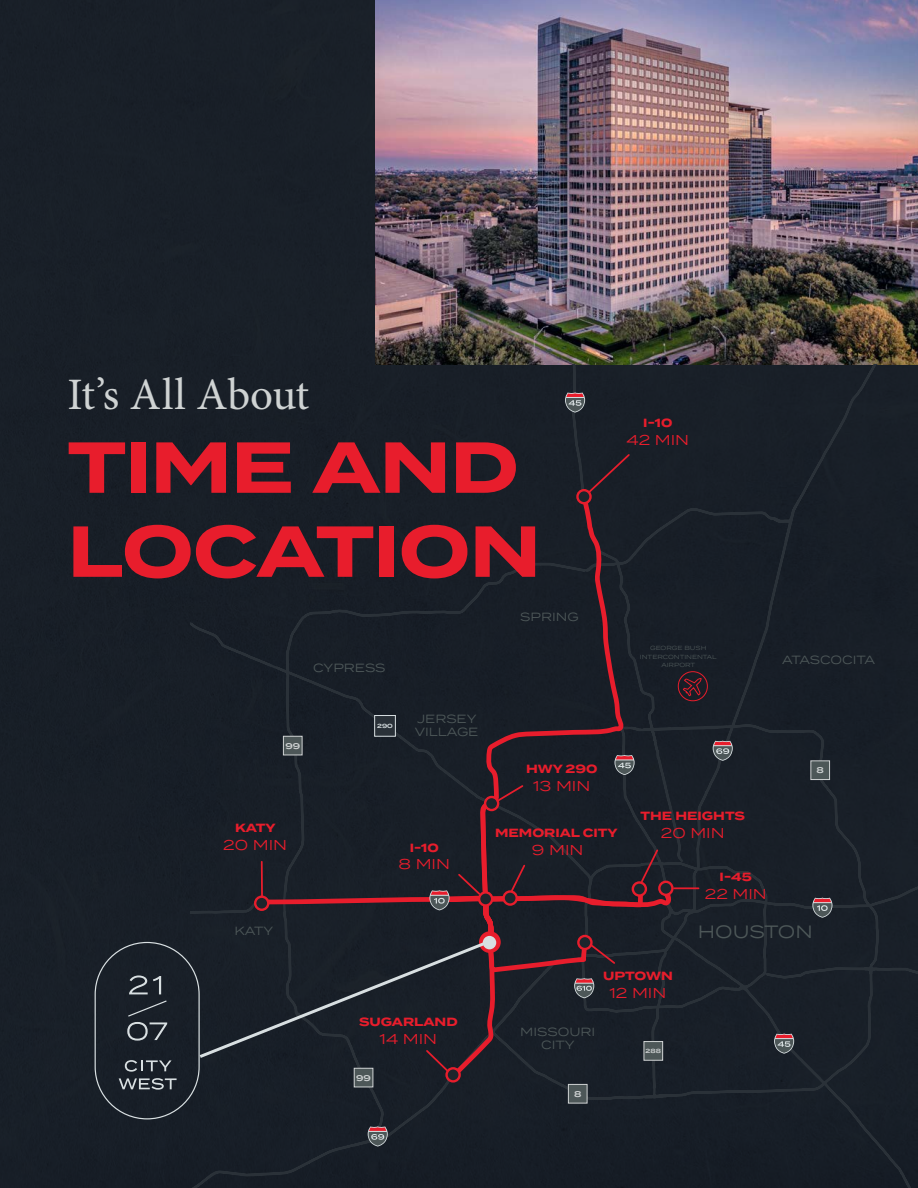
<style>
.page{position:relative;width:918px;height:1188px;background:#fff}
.page>*{position:absolute;margin:0;border:0;box-sizing:border-box;transform-origin:0 0}
.t1{font:700 72px "Termina";letter-spacing:-.015em;color:#e81d2c}
.t2{font:45px "Minion Pro";letter-spacing:-.005em;color:#cfd3d3}
.t3{font:17.85px "Termina";color:#4d5758}
.t4{font:14.25px "Termina";color:#e81d2c}
.t5{font:700 11.85px "Termina";color:#e81d2c}
.t6{font:11.85px/13px "Termina";color:#4d5758;text-align:center}
.t7{font:600 8.25px "Termina";color:#cfd2d3}
.t8{font:6px/8.2px "Termina";color:#4d5758;text-align:center}
.t9{font:600 6px "Termina";color:#cfd2d3}
.t10{font:600 6px "Termina";color:#d8dfe1}
</style>
<div class="page">
<div style="left:0;top:0;width:375px;height:1188px;background:#191f28"></div>
<img style="left:375px;top:0;width:543px;height:364px">
<div style="left:95px;top:364px;width:823px;height:824px;background:#181f27"></div>
<p class="t2" style="left:68px;top:364px;width:243px">It’s All About</p>
<p class="t1" style="left:68px;top:414px;width:453px">TIME AND</p>
<p class="t1" style="left:68px;top:498px;width:475px">LOCATION</p>
<p class="t6" style="left:313px;top:660px;width:74px">CYPRESS</p>
<p class="t7" style="left:285px;top:740px;width:16px">99</p>
<p class="t10" style="left:377px;top:721px;width:17px">290</p>
<p class="t6" style="left:415px;top:712px;width:65px;text-align:left">JERSEY<br>VILLAGE</p>
<p class="t6" style="left:520px;top:610px;width:60px">SPRING</p>
<p class="t5" style="left:526px;top:760px;width:73px">HWY 290</p>
<p class="t4" style="left:533px;top:775px;width:59px">13 MIN</p>
<p class="t5" style="left:643px;top:414px;width:31px">I-10</p>
<p class="t4" style="left:627px;top:429px;width:64px">42 MIN</p>
<p class="t8" style="left:640px;top:644px;width:78px">GEORGE BUSH<br>INTERCONTINENTAL<br>AIRPORT</p>
<p class="t5" style="left:640px;top:807px;width:106px">THE HEIGHTS</p>
<p class="t5" style="left:235px;top:819px;width:42px">KATY</p>
<p class="t4" style="left:223px;top:834px;width:65px">20 MIN</p>
<p class="t5" style="left:410px;top:839px;width:31px">I-10</p>
<p class="t4" style="left:399px;top:854px;width:53px">8 MIN</p>
<p class="t5" style="left:495px;top:824px;width:124px">MEMORIAL CITY</p>
<p class="t4" style="left:661px;top:822px;width:65px">20 MIN</p>
<p class="t4" style="left:532px;top:839px;width:53px">9 MIN</p>
<p class="t5" style="left:720px;top:868px;width:34px">I-45</p>
<p class="t4" style="left:705px;top:883px;width:64px">22 MIN</p>
<p class="t6" style="left:782px;top:653px;width:95px">ATASCOCITA</p>
<p class="t7" style="left:817px;top:764px;width:9px">8</p>
<p class="t6" style="left:234px;top:924px;width:40px">KATY</p>
<p class="t5" style="left:359px;top:1013px;width:100px">SUGARLAND</p>
<p class="t4" style="left:380px;top:1028px;width:59px">14 MIN</p>
<p class="t7" style="left:356px;top:1072px;width:16px">99</p>
<p class="t5" style="left:603px;top:967px;width:71px">UPTOWN</p>
<p class="t4" style="left:609px;top:982px;width:58px">12 MIN</p>
<p class="t6" style="left:520px;top:1025px;width:77px">MISSOURI<br>CITY</p>
<p class="t9" style="left:646px;top:1046px;width:17px">288</p>
<p class="t7" style="left:574px;top:1088px;width:9px">8</p>
<p class="t3" style="left:698px;top:919px;width:116px">HOUSTON</p>
</div>
